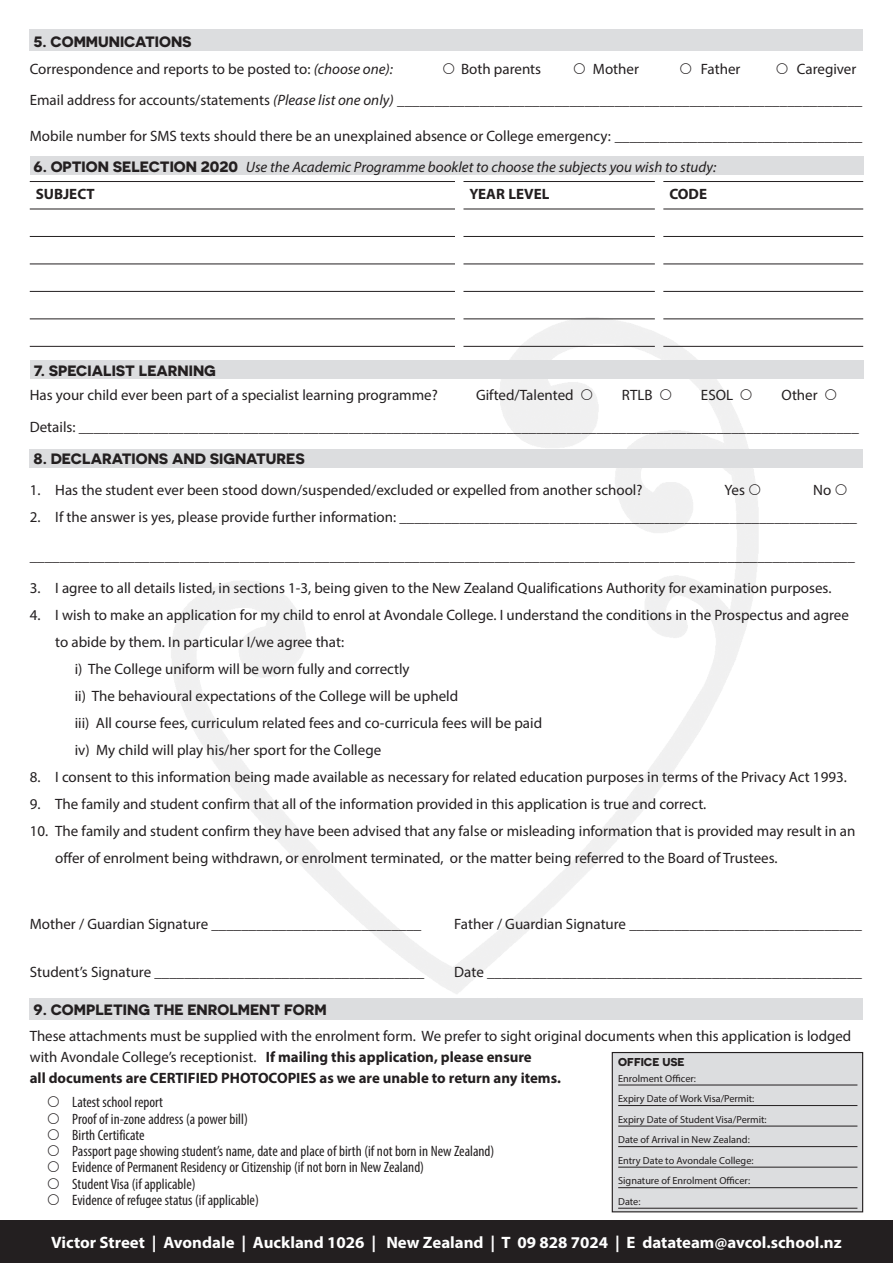
<style>
.page{position:relative;width:893px;height:1263px;background:#fff}
.page>*{position:absolute;margin:0;border:0;box-sizing:border-box;transform-origin:0 0}
.t1{font:700 16.5px "Myriad Pro";color:#fff}
.t2{font:15px/21px "Myriad Pro";color:#231f20}
.t3{font:condensed 15px "Myriad Pro";color:#231f20}
.t4{font:700 15px "Novecentosanswide";color:#231f20}
.t5{font:italic 15px "Myriad Pro";color:#231f20}
.t6{font:700 15px "Myriad Pro";color:#231f20}
.t7{font:700 11.4px "Novecentosanswide";color:#231f20}
.t8{font:10.2px "Myriad Pro";color:#231f20}
.s1{font-style:italic}
.s2{font-family:"Novecentosanswide";font-weight:700;font-style:normal}
.s3{font-weight:700}
</style>
<div class="page">
<div style="left:0;top:1220px;width:893px;height:43px;background:#231f20"></div>
<div style="left:30px;top:30px;width:833px;height:21px;background:#dcdddf"></div>
<div style="left:30px;top:157px;width:833px;height:18px;background:#dcdddf"></div>
<hr style="left:30px;top:181px;width:425px;height:1px;background:#231f20">
<hr style="left:463px;top:181px;width:192px;height:1px;background:#231f20">
<hr style="left:663px;top:181px;width:200px;height:1px;background:#231f20">
<hr style="left:30px;top:209px;width:425px;height:1px;background:#231f20">
<hr style="left:463px;top:209px;width:192px;height:1px;background:#231f20">
<hr style="left:663px;top:209px;width:200px;height:1px;background:#231f20">
<hr style="left:30px;top:236px;width:425px;height:1px;background:#231f20">
<hr style="left:463px;top:236px;width:192px;height:1px;background:#231f20">
<hr style="left:663px;top:236px;width:200px;height:1px;background:#231f20">
<hr style="left:30px;top:264px;width:425px;height:1px;background:#231f20">
<hr style="left:463px;top:264px;width:192px;height:1px;background:#231f20">
<hr style="left:663px;top:264px;width:200px;height:1px;background:#231f20">
<hr style="left:30px;top:291px;width:425px;height:1px;background:#231f20">
<hr style="left:463px;top:291px;width:192px;height:1px;background:#231f20">
<hr style="left:663px;top:291px;width:200px;height:1px;background:#231f20">
<hr style="left:30px;top:319px;width:425px;height:1px;background:#231f20">
<hr style="left:463px;top:319px;width:192px;height:1px;background:#231f20">
<hr style="left:663px;top:319px;width:200px;height:1px;background:#231f20">
<hr style="left:30px;top:346px;width:425px;height:1px;background:#231f20">
<hr style="left:463px;top:346px;width:192px;height:1px;background:#231f20">
<hr style="left:663px;top:346px;width:200px;height:1px;background:#231f20">
<div style="left:30px;top:361px;width:833px;height:18px;background:#dcdddf"></div>
<div style="left:30px;top:449px;width:833px;height:19px;background:#dcdddf"></div>
<div style="left:30px;top:998px;width:833px;height:22px;background:#dcdddf"></div>
<div style="left:612px;top:1052px;width:251px;height:160px;background:#dcdddf"></div>
<div style="left:612px;top:1052px;width:251px;height:160px;border:1px solid #231f20"></div>
<hr style="left:618px;top:1085px;width:239px;height:1px;background:#231f20">
<hr style="left:618px;top:1105px;width:239px;height:1px;background:#231f20">
<hr style="left:618px;top:1126px;width:239px;height:1px;background:#231f20">
<hr style="left:618px;top:1146px;width:239px;height:1px;background:#231f20">
<hr style="left:618px;top:1167px;width:239px;height:1px;background:#231f20">
<hr style="left:618px;top:1187px;width:239px;height:1px;background:#231f20">
<hr style="left:618px;top:1208px;width:239px;height:1px;background:#231f20">
<svg style="left:581px;top:389px;width:11px;height:11px"></svg>
<svg style="left:749px;top:484px;width:9px;height:11px"></svg>
<p class="t4" style="left:34px;top:32px;width:160px">5. COMMUNICATIONS</p>
<p class="t2" style="left:30px;top:58px;width:365px">Correspondence and reports to be posted to: <span class="s1">(choose one):</span></p>
<p class="t2" style="left:461px;top:58px;width:82px">Both parents</p>
<p class="t2" style="left:593px;top:58px;width:48px">Mother</p>
<p class="t2" style="left:701px;top:58px;width:41px">Father</p>
<p class="t2" style="left:797px;top:58px;width:61px">Caregiver</p>
<p class="t2" style="left:30px;top:89px;width:834px">Email address for accounts/statements <span class="s1">(Please list one only)</span> ______________________________________________________________</p>
<p class="t2" style="left:30px;top:125px;width:834px">Mobile number for SMS texts should there be an unexplained absence or College emergency: _________________________________</p>
<p class="t5" style="left:34px;top:158px;width:684px"><span class="s2">6. OPTION SELECTION 2020</span> Use the Academic Programme booklet to choose the subjects you wish to study:</p>
<p class="t6" style="left:36px;top:184px;width:60px">SUBJECT</p>
<p class="t6" style="left:469px;top:184px;width:81px">YEAR LEVEL</p>
<p class="t6" style="left:669px;top:184px;width:39px">CODE</p>
<p class="t4" style="left:34px;top:361px;width:184px">7. SPECIALIST LEARNING</p>
<p class="t2" style="left:30px;top:385px;width:410px">Has your child ever been part of a specialist learning programme?</p>
<p class="t2" style="left:476px;top:385px;width:99px">Gifted/Talented</p>
<p class="t2" style="left:622px;top:385px;width:32px">RTLB</p>
<p class="t2" style="left:701px;top:385px;width:34px">ESOL</p>
<p class="t2" style="left:30px;top:379px;width:831px;line-height:31.5px;text-indent:752px">Other<br>Details: ________________________________________________________________________________________________________</p>
<p class="t4" style="left:34px;top:450px;width:273px">8. DECLARATIONS AND SIGNATURES</p>
<p class="t2" style="left:30px;top:479px;width:614px">1. Has the student ever been stood down/suspended/excluded or expelled from another school?</p>
<p class="t2" style="left:724px;top:479px;width:22px">Yes</p>
<p class="t2" style="left:813px;top:479px;width:20px">No</p>
<p class="t2" style="left:30px;top:506px;width:829px">2. If the answer is yes, please provide further information: _____________________________________________________________</p>
<p class="t2" style="left:30px;top:546px;width:827px">______________________________________________________________________________________________________________</p>
<p class="t2" style="left:30px;top:577px;width:803px">3. I agree to all details listed, in sections 1-3, being given to the New Zealand Qualifications Authority for examination purposes.</p>
<p class="t2" style="left:30px;top:604px;width:821px">4. I wish to make an application for my child to enrol at Avondale College. I understand the conditions in the Prospectus and agree</p>
<p class="t2" style="left:55px;top:631px;width:290px">to abide by them. In particular I/we agree that:</p>
<p class="t2" style="left:75px;top:658px;width:336px">i) The College uniform will be worn fully and correctly</p>
<p class="t2" style="left:75px;top:685px;width:385px">ii) The behavioural expectations of the College will be upheld</p>
<p class="t2" style="left:75px;top:712px;width:469px">iii) All course fees, curriculum related fees and co-curricula fees will be paid</p>
<p class="t2" style="left:75px;top:739px;width:308px">iv) My child will play his/her sport for the College</p>
<p class="t2" style="left:30px;top:766px;width:819px">8. I consent to this information being made available as necessary for related education purposes in terms of the Privacy Act 1993.</p>
<p class="t2" style="left:30px;top:793px;width:678px">9. The family and student confirm that all of the information provided in this application is true and correct.</p>
<p class="t2" style="left:55px;top:817px;width:802px;line-height:27px;text-indent:-26px">10. The family and student confirm they have been advised that any false or misleading information that is provided may result in an offer of enrolment being withdrawn, or enrolment terminated, or the matter being referred to the Board of Trustees.</p>
<p class="t2" style="left:30px;top:914px;width:393px">Mother / Guardian Signature ____________________________</p>
<p class="t2" style="left:454px;top:914px;width:409px">Father / Guardian Signature _______________________________</p>
<p class="t2" style="left:30px;top:961px;width:396px">Student’s Signature ____________________________________</p>
<p class="t2" style="left:454px;top:961px;width:409px">Date __________________________________________________</p>
<p class="t4" style="left:34px;top:1000px;width:295px">9. COMPLETING THE ENROLMENT FORM</p>
<p class="t2" style="left:30px;top:1025px;width:823px">These attachments must be supplied with the enrolment form. We prefer to sight original documents when this application is lodged with Avondale College’s receptionist. <span class="s3">If mailing this application, please ensure<br>all documents are CERTIFIED PHOTOCOPIES as we are unable to return any items.</span></p>
<p class="t3" style="left:72px;top:1093px;width:92px">Latest school report</p>
<p class="t3" style="left:72px;top:1110px;width:177px">Proof of in-zone address (a power bill)</p>
<p class="t3" style="left:72px;top:1126px;width:74px">Birth Certificate</p>
<p class="t3" style="left:72px;top:1142px;width:424px">Passport page showing student’s name, date and place of birth (if not born in New Zealand)</p>
<p class="t3" style="left:72px;top:1158px;width:353px">Evidence of Permanent Residency or Citizenship (if not born in New Zealand)</p>
<p class="t3" style="left:72px;top:1175px;width:125px">Student Visa (if applicable)</p>
<p class="t3" style="left:72px;top:1191px;width:188px">Evidence of refugee status (if applicable)</p>
<p class="t7" style="left:618px;top:1055px;width:68px">OFFICE USE</p>
<p class="t8" style="left:618px;top:1072px;width:79px">Enrolment Officer:</p>
<p class="t8" style="left:618px;top:1092px;width:138px">Expiry Date of Work Visa/Permit:</p>
<p class="t8" style="left:618px;top:1113px;width:150px">Expiry Date of Student Visa/Permit:</p>
<p class="t8" style="left:618px;top:1133px;width:133px">Date of Arrival in New Zealand:</p>
<p class="t8" style="left:618px;top:1154px;width:137px">Entry Date to Avondale College:</p>
<p class="t8" style="left:618px;top:1174px;width:134px">Signature of Enrolment Officer:</p>
<p class="t8" style="left:618px;top:1195px;width:24px">Date:</p>
<p class="t1" style="left:51px;top:1231px;width:792px">Victor Street | Avondale | Auckland 1026 | New Zealand | T 09 828 7024 | E datateam@avcol.school.nz</p>
</div>
